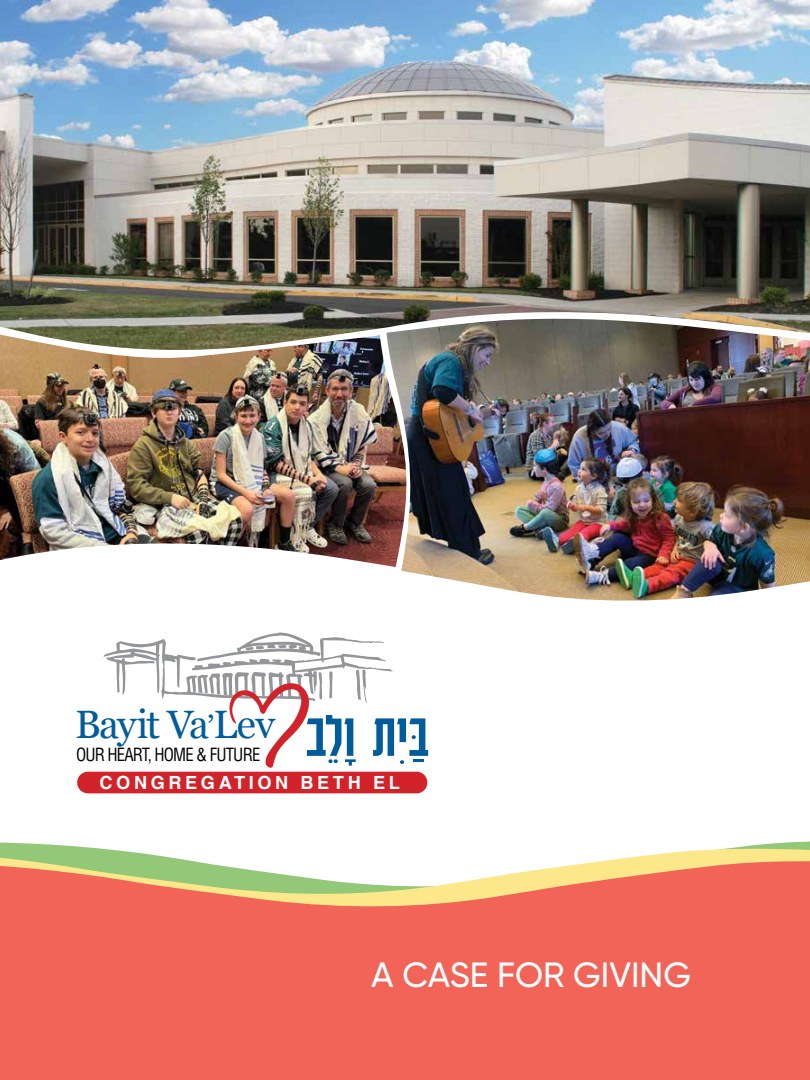
<style>
.page{position:relative;width:810px;height:1080px;background:#fff}
.page>*{position:absolute;margin:0;border:0;box-sizing:border-box;transform-origin:0 0}
.t1{font:39.5px "Georgia";letter-spacing:-.05em;color:#005c9a}
.t2{font:500 35px "Gilroy";color:#fff}
.t3{font:700 18.12px "Helvetica";letter-spacing:.2em;color:#fff}
.t4{font:condensed 17.75px "Helvetica LT Std";letter-spacing:-.05em;color:#000;scale:.94 1}
.s1{font-size:31.38px}
</style>
<div class="page">
<svg style="left:0;top:844px;width:810px;height:13px"></svg>
<svg style="left:0;top:857px;width:810px;height:223px;background:#ef7461"></svg>
<img style="left:0;top:0;width:810px;height:335px">
<img style="left:386px;top:319px;width:424px;height:282px">
<img style="left:0;top:335px;width:408px;height:232px">
<svg style="left:104px;top:632px;width:324px;height:136px"></svg>
<div style="left:77px;top:772px;width:350px;height:21px;background:#d2232a;border-radius:11px"></div>
<h1 class="t1" style="left:75px;top:695px;width:202px">Bayit Va<span class="s1">’</span>Lev</h1>
<p class="t4" style="left:76px;top:744px;width:198px">OUR HEART, HOME &amp; FUTURE</p>
<p class="t3" style="left:100px;top:772px;width:302px">CONGREGATION BETH EL</p>
<h2 class="t2" style="left:371px;top:953px;width:321px">A CASE FOR GIVING</h2>
</div>
